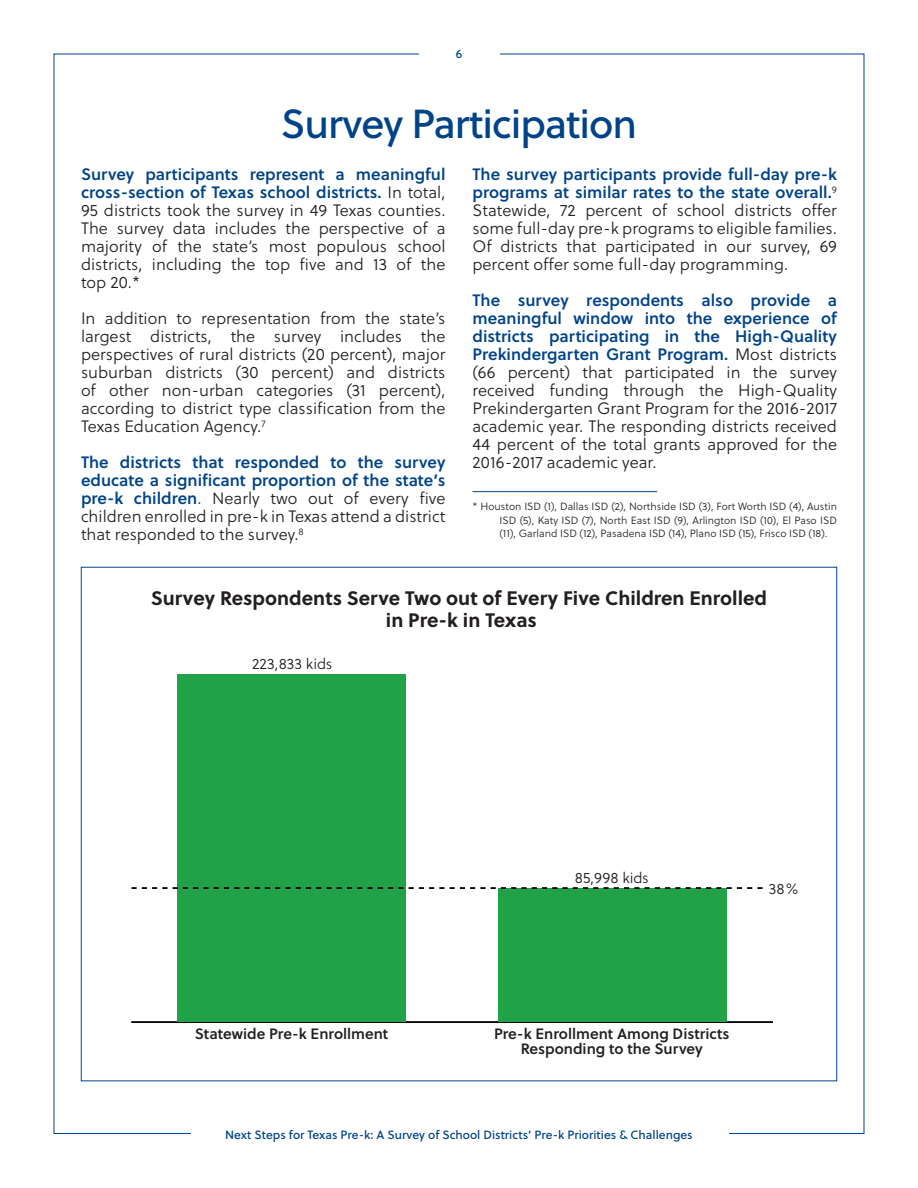
<style>
.page{position:relative;width:918px;height:1188px;background:#fff}
.page>*{position:absolute;margin:0;border:0;box-sizing:border-box;transform-origin:0 0}
.t1{font:40.5px "Soleil";letter-spacing:-.025em;color:#004389}
.Table_Header{font:700 19.5px "Soleil";color:#231f20}
.Normal_Text{font:300 16.5px/18px "Soleil";color:#231f20;text-align:justify}
.Table_Header_-_Solei{font:600 15px/15px "Soleil";color:#231f20;text-align:center}
.Table_Text_-_Soleil{font:300 15px "Soleil";color:#231f20}
.t2{font:12px "Soleil";color:#004389}
.Footer_Text{font:300 10.5px/13.5px "Soleil";color:#231f20;text-align:justify}
.s1{font-weight:600;color:#004389}
.s2{color:#004389}
</style>
<div class="page">
<hr style="left:132px;top:1021px;width:640px;height:2px;background:#050504">
<div style="left:178px;top:674px;width:228px;height:347px;background:#22a248"></div>
<div style="left:498px;top:888px;width:229px;height:133px;background:#22a248"></div>
<svg style="left:132px;top:887px;width:631px;height:2px"></svg>
<hr style="left:472px;top:491px;width:185px;height:1px;background:#004389">
<p class="t2" style="left:456px;top:45px;width:8px">6</p>
<h1 class="t1" style="left:281px;top:93px;width:358px">Survey Participation</h1>
<p class="Normal_Text" style="left:81px;top:165px;width:366px"><span class="s1">Survey participants represent a meaningful cross-section of Texas school districts.</span> In total, 95 districts took the survey in 49 Texas counties.<br>The survey data includes the perspective of a majority of the state’s most populous school districts, including the top five and 13 of the top 20.*</p>
<p class="Normal_Text" style="left:81px;top:309px;width:366px">In addition to representation from the state’s largest districts, the survey includes the perspectives of rural districts (20 percent), major suburban districts (30 percent) and districts of other non-urban categories (31 percent), according to district type classification from the Texas Education Agency.<sup>7</sup></p>
<p class="Normal_Text" style="left:81px;top:453px;width:366px"><span class="s1">The districts that responded to the survey educate a significant proportion of the state’s pre-k children</span><span class="s2">.</span> Nearly two out of every five children enrolled in pre-k in Texas attend a district that responded to the survey.<sup>8</sup></p>
<p class="Normal_Text" style="left:472px;top:165px;width:366px"><span class="s1">The survey participants provide full-day pre-k programs at similar rates to the state overall.</span><sup>9<br></sup>Statewide, 72 percent of school districts offer some full-day pre-k programs to eligible families.<br>Of districts that participated in our survey, 69 percent offer some full-day programming.</p>
<p class="Normal_Text" style="left:472px;top:291px;width:366px"><span class="s1">The survey respondents also provide a meaningful window into the experience of districts participating in the High-Quality Prekindergarten Grant Program.</span> Most districts (66 percent) that participated in the survey received funding through the High-Quality Prekindergarten Grant Program for the 2016-2017 academic year. The responding districts received 44 percent of the total grants approved for the 2016-2017 academic year.</p>
<p class="Footer_Text" style="left:500px;top:500px;width:339px;text-indent:-27px">* Houston ISD (1), Dallas ISD (2), Northside ISD (3), Fort Worth ISD (4), Austin ISD (5), Katy ISD (7), North East ISD (9), Arlington ISD (10), El Paso ISD (11), Garland ISD (12), Pasadena ISD (14), Plano ISD (15), Frisco ISD (18).</p>
<h4 class="Table_Header" style="left:151px;top:583px;width:618px">Survey Respondents Serve Two out of Every Five Children Enrolled</h4>
<h4 class="Table_Header" style="left:386px;top:605px;width:153px">in Pre-k in Texas</h4>
<p class="Table_Text_-_Soleil" style="left:252px;top:653px;width:82px">223,833 kids</p>
<p class="Table_Text_-_Soleil" style="left:575px;top:867px;width:75px">85,998 kids</p>
<p class="Table_Text_-_Soleil" style="left:769px;top:878px;width:31px">38%</p>
<h4 class="Table_Header_-_Solei" style="left:195px;top:1026px;width:195px">Statewide Pre-k Enrollment</h4>
<h4 class="Table_Header_-_Solei" style="left:494px;top:1026px;width:237px">Pre-k Enrollment Among Districts<br>Responding to the Survey</h4>
<p class="t2" style="left:225px;top:1125px;width:469px">Next Steps for Texas Pre-k: A Survey of School Districts’ Pre-k Priorities &amp; Challenges</p>
</div>
